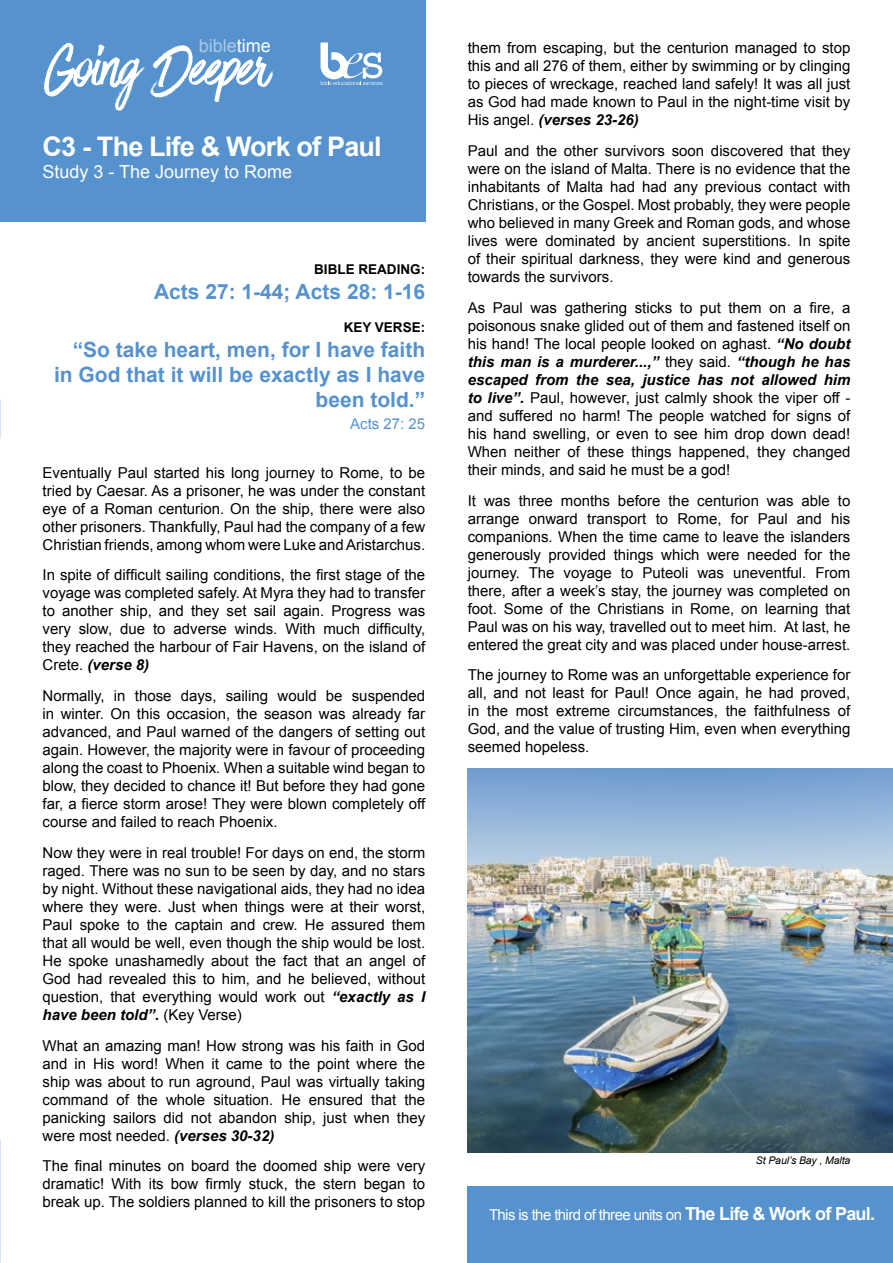
<style>
.page{position:relative;width:893px;height:1263px;background:#fff}
.page>*{position:absolute;margin:0;border:0;box-sizing:border-box;transform-origin:0 0}
.t1{font:66px "Have Heart One";letter-spacing:-.01em;color:#fff}
.t2{font:700 27px "Arial";letter-spacing:-.03em;color:#fff}
.t3{font:700 21px/25.2px "Arial";color:#5692ce;text-align:right}
.t4{font:18px "Arial";color:#fff}
.t5{font:18px "Arial";color:#abc9e6}
.t6{font:15px/18px "Arial";color:#000;text-align:justify}
.t7{font:15px "Arial";letter-spacing:-.04em;color:#fff}
.t8{font:15px "Arial";color:#5692ce}
.t9{font:700 13.5px "Arial";color:#000}
.t10{font:italic 10.5px "Arial";letter-spacing:-.01em;color:#000}
.s1{color:#fff}
.s2{font-weight:700;font-style:italic}
.s3{font-weight:700;font-size:18px}
</style>
<div class="page">
<div style="left:0;top:0;width:425px;height:222px;background:#5692ce"></div>
<svg style="left:320px;top:43px;width:63px;height:42px"></svg>
<div style="left:468px;top:1186px;width:425px;height:77px;background:#5692ce"></div>
<img style="left:468px;top:768px;width:425px;height:384px">
<p class="t5" style="left:199px;top:34px;width:74px">bible<span class="s1">time</span></p>
<h1 class="t1" style="left:45px;top:32px;width:225px">Going Deeper</h1>
<h2 class="t2" style="left:43px;top:129px;width:341px">C3 - The Life &amp; Work of Paul</h2>
<p class="t4" style="left:43px;top:160px;width:251px">Study 3 - The Journey to Rome</p>
<p class="t9" style="left:314px;top:260px;width:112px">BIBLE READING:</p>
<h3 class="t3" style="left:154px;top:280px;width:273px">Acts 27: 1-44; Acts 28: 1-16</h3>
<p class="t9" style="left:344px;top:318px;width:83px">KEY VERSE:</p>
<h3 class="t3" style="left:54px;top:337px;width:373px">“So take heart, men, for I have faith in God that it will be exactly as I have been told.”</h3>
<p class="t8" style="left:350px;top:414px;width:77px">Acts 27: 25</p>
<p class="t6" style="left:43px;top:463px;width:384px">Eventually Paul started his long journey to Rome, to be tried by Caesar. As a prisoner, he was under the constant eye of a Roman centurion. On the ship, there were also other prisoners. Thankfully, Paul had the company of a few Christian friends, among whom were Luke and Aristarchus.</p>
<p class="t6" style="left:43px;top:566px;width:384px">In spite of difficult sailing conditions, the first stage of the voyage was completed safely. At Myra they had to transfer to another ship, and they set sail again. Progress was very slow, due to adverse winds. With much difficulty, they reached the harbour of Fair Havens, on the island of Crete. <span class="s2">(verse 8)</span></p>
<p class="t6" style="left:43px;top:687px;width:384px">Normally, in those days, sailing would be suspended in winter. On this occasion, the season was already far advanced, and Paul warned of the dangers of setting out again. However, the majority were in favour of proceeding along the coast to Phoenix. When a suitable wind began to blow, they decided to chance it! But before they had gone far, a fierce storm arose! They were blown completely off course and failed to reach Phoenix.</p>
<p class="t6" style="left:43px;top:844px;width:384px">Now they were in real trouble! For days on end, the storm raged. There was no sun to be seen by day, and no stars by night. Without these navigational aids, they had no idea where they were. Just when things were at their worst, Paul spoke to the captain and crew. He assured them that all would be well, even though the ship would be lost.<br>He spoke unashamedly about the fact that an angel of God had revealed this to him, and he believed, without question, that everything would work out <span class="s2">“exactly as I have been told”.</span> (Key Verse)</p>
<p class="t6" style="left:43px;top:1036px;width:384px">What an amazing man! How strong was his faith in God and in His word! When it came to the point where the ship was about to run aground, Paul was virtually taking command of the whole situation. He ensured that the panicking sailors did not abandon ship, just when they were most needed. <span class="s2">(verses 30-32)</span></p>
<p class="t6" style="left:43px;top:1157px;width:384px">The final minutes on board the doomed ship were very dramatic! With its bow firmly stuck, the stern began to break up. The soldiers planned to kill the prisoners to stop</p>
<p class="t6" style="left:468px;top:39px;width:384px">them from escaping, but the centurion managed to stop this and all 276 of them, either by swimming or by clinging to pieces of wreckage, reached land safely! It was all just as God had made known to Paul in the night-time visit by His angel. <span class="s2">(verses 23-26)</span></p>
<p class="t6" style="left:468px;top:142px;width:384px">Paul and the other survivors soon discovered that they were on the island of Malta. There is no evidence that the inhabitants of Malta had had any previous contact with Christians, or the Gospel. Most probably, they were people who believed in many Greek and Roman gods, and whose lives were dominated by ancient superstitions. In spite of their spiritual darkness, they were kind and generous towards the survivors.</p>
<p class="t6" style="left:468px;top:299px;width:384px">As Paul was gathering sticks to put them on a fire, a poisonous snake glided out of them and fastened itself on his hand! The local people looked on aghast. <span class="s2">“No doubt this man is a murderer...,”</span> they said. <span class="s2">“though he has escaped from the sea, justice has not allowed him to live”.</span> Paul, however, just calmly shook the viper off - and suffered no harm! The people watched for signs of his hand swelling, or even to see him drop down dead!<br>When neither of these things happened, they changed their minds, and said he must be a god!</p>
<p class="t6" style="left:468px;top:492px;width:384px">It was three months before the centurion was able to arrange onward transport to Rome, for Paul and his companions. When the time came to leave the islanders generously provided things which were needed for the journey. The voyage to Puteoli was uneventful. From there, after a week’s stay, the journey was completed on foot. Some of the Christians in Rome, on learning that Paul was on his way, travelled out to meet him. At last, he entered the great city and was placed under house-arrest.</p>
<p class="t6" style="left:468px;top:666px;width:384px">The journey to Rome was an unforgettable experience for all, and not least for Paul! Once again, he had proved, in the most extreme circumstances, the faithfulness of God, and the value of trusting Him, even when everything seemed hopeless.</p>
<p class="t10" style="left:756px;top:1154px;width:96px">St Paul’s Bay , Malta</p>
<p class="t7" style="left:489px;top:1205px;width:388px">This is the third of three units on <span class="s3">The Life &amp; Work of Paul.</span></p>
</div>
